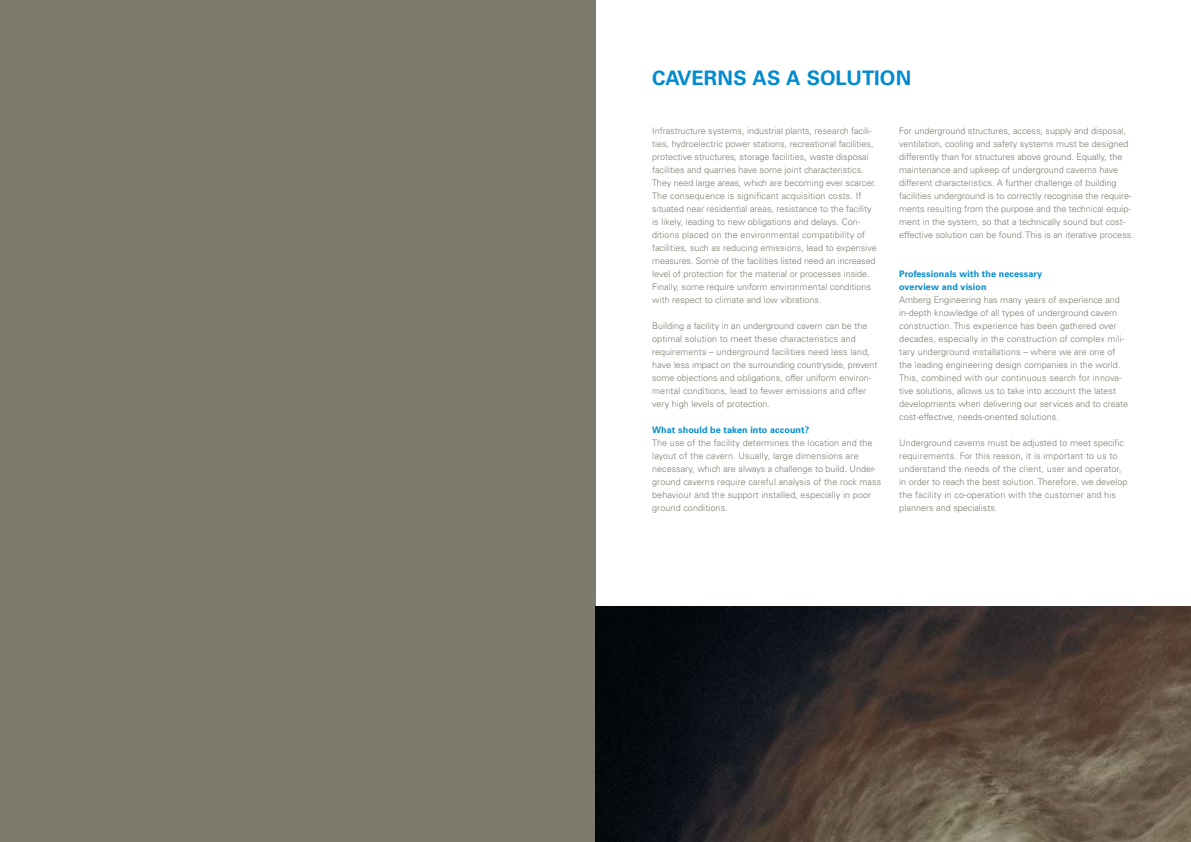
<style>
.page{position:relative;width:1191px;height:842px;background:#fff}
.page>*{position:absolute;margin:0;border:0;box-sizing:border-box;transform-origin:0 0}
.t1{font:700 20px "Univers LT Std";color:#008bd0}
.t2{font:300 9px/13px "Univers LT Std";color:#7c7b6d}
.t3{font:700 9px/13px "Univers LT Std";letter-spacing:.01em;color:#008bd0}
</style>
<div class="page">
<div style="left:0;top:0;width:595px;height:842px;background:#7c7b6d"></div>
<img style="left:595px;top:607px;width:596px;height:235px">
<h1 class="t1" style="left:652px;top:67px;width:260px">Caverns as a solution</h1>
<p class="t2" style="left:652px;top:124px;width:226px">Infrastructure systems, industrial plants, research facili&shy;ties, hydroelectric power stations, recreational facilities, protective structures, storage facilities, waste disposal facilities and quarries have some joint characteristics.<br>They need large areas, which are becoming ever scarcer.<br>The consequence is significant acquisition costs. If situated near residential areas, resistance to the facility is likely, leading to new obligations and delays. Con&shy;ditions placed on the environmental compatibility of facilities, such as reducing emissions, lead to expensive measures. Some of the facilities listed need an increased level of protection for the material or processes inside.<br>Finally, some require uniform environmental conditions with respect to climate and low vibrations.</p>
<p class="t2" style="left:652px;top:319px;width:227px">Building a facility in an underground cavern can be the optimal solution to meet these characteristics and requirements – underground facilities need less land, have less impact on the surrounding countryside, prevent some objections and obligations, offer uniform environ&shy;mental conditions, lead to fewer emissions and offer very high levels of protection.</p>
<p class="t3" style="left:652px;top:423px;width:159px">What should be taken into account?</p>
<p class="t2" style="left:652px;top:436px;width:231px">The use of the facility determines the location and the layout of the cavern. Usually, large dimensions are necessary, which are always a challenge to build. Under&shy;ground caverns require careful analysis of the rock mass behaviour and the support installed, especially in poor ground conditions.</p>
<p class="t2" style="left:899px;top:124px;width:236px">For underground structures, access, supply and disposal, ventilation, cooling and safety systems must be designed differently than for structures above ground. Equally, the maintenance and upkeep of underground caverns have different characteristics. A further challenge of building facilities underground is to correctly recognise the require&shy;ments resulting from the purpose and the technical equip&shy;ment in the system, so that a technically sound but cost&shy;effective solution can be found. This is an iterative process.</p>
<p class="t3" style="left:899px;top:267px;width:144px">Professionals with the necessary overview and vision</p>
<p class="t2" style="left:899px;top:293px;width:230px">Amberg Engineering has many years of experience and in-depth knowledge of all types of underground cavern construction. This experience has been gathered over decades, especially in the construction of complex mili&shy;tary underground installations – where we are one of the leading engineering design companies in the world.<br>This, combined with our continuous search for innova&shy;tive solutions, allows us to take into account the latest developments when delivering our services and to create cost-effective, needs-oriented solutions.</p>
<p class="t2" style="left:899px;top:436px;width:230px">Underground caverns must be adjusted to meet specific requirements. For this reason, it is important to us to understand the needs of the client, user and operator, in order to reach the best solution. Therefore, we develop the facility in co-operation with the customer and his planners and specialists.</p>
</div>
